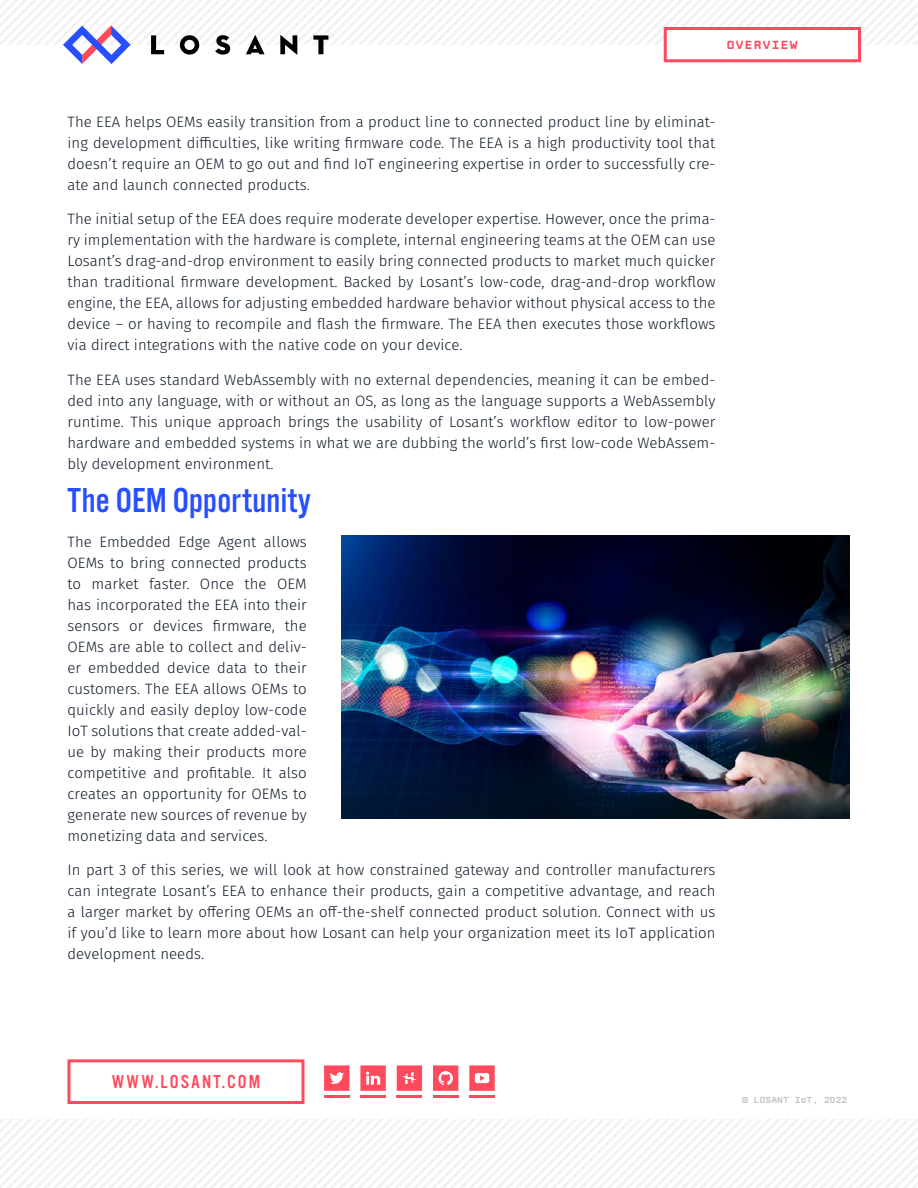
<style>
.page{position:relative;width:918px;height:1188px;background:#fff}
.page>*{position:absolute;margin:0;border:0;box-sizing:border-box;transform-origin:0 0}
.t1{font:36px "Alternate Got No 3 D";letter-spacing:.005em;color:#284fff}
.t2{font:19.5px "Alternate Got No 3 D";letter-spacing:.11em;color:#ff495c}
.t3{font:300 15px/21px "Fira Sans";letter-spacing:.005em;color:#111a2b;text-align:justify}
.t4{font:700 12px "CP Mono v 07";letter-spacing:.1em;color:#ff495c}
.t5{font:700 9px "CP Mono v 07";color:#c4c6ca}
</style>
<div class="page">
<svg style="left:0;top:0;width:918px;height:64px"></svg>
<svg style="left:0;top:1120px;width:918px;height:67px"></svg>
<div style="left:443px;top:1110px;width:99px;height:25px;background:linear-gradient(to right,#fbfbfb,#fbfbfb)"></div>
<div style="left:555px;top:1110px;width:109px;height:25px;background:linear-gradient(to right,#fbfbfb,#fbfbfb)"></div>
<div style="left:324px;top:1065px;width:25px;height:26px;background:#ff495c"></div>
<svg style="left:330px;top:1072px;width:14px;height:12px"></svg>
<hr style="left:324px;top:1095px;width:26px;height:3px;background:#ff495c">
<div style="left:360px;top:1065px;width:26px;height:26px;background:#ff495c"></div>
<svg style="left:366px;top:1072px;width:14px;height:13px"></svg>
<hr style="left:360px;top:1095px;width:26px;height:3px;background:#ff495c">
<div style="left:469px;top:1065px;width:26px;height:26px;background:#ff495c"></div>
<svg style="left:475px;top:1073px;width:14px;height:10px"></svg>
<hr style="left:469px;top:1095px;width:26px;height:3px;background:#ff495c">
<div style="left:433px;top:1065px;width:25px;height:26px;background:#ff495c"></div>
<hr style="left:433px;top:1095px;width:25px;height:3px;background:#ff495c">
<svg style="left:439px;top:1071px;width:14px;height:14px"></svg>
<div style="left:397px;top:1065px;width:25px;height:26px;background:#ff495c"></div>
<hr style="left:397px;top:1095px;width:25px;height:3px;background:#ff495c">
<svg style="left:402px;top:1072px;width:15px;height:12px"></svg>
<div style="left:67px;top:1059px;width:237px;height:45px;border:3px solid #ff495c"></div>
<div style="left:665px;top:28px;width:195px;height:33px;background:#fff"></div>
<div style="left:664px;top:27px;width:197px;height:35px;border:3px solid #ff495c"></div>
<img style="left:342px;top:536px;width:507px;height:283px">
<p class="t4" style="left:727px;top:38px;width:72px">OVERVIEW</p>
<p class="t3" style="left:68px;top:111px;width:650px">The EEA helps OEMs easily transition from a product line to connected product line by eliminat&shy;ing development difficulties, like writing firmware code. The EEA is a high productivity tool that doesn’t require an OEM to go out and find IoT engineering expertise in order to successfully cre&shy;ate and launch connected products.</p>
<p class="t3" style="left:68px;top:208px;width:650px">The initial setup of the EEA does require moderate developer expertise. However, once the prima&shy;ry implementation with the hardware is complete, internal engineering teams at the OEM can use Losant’s drag-and-drop environment to easily bring connected products to market much quicker than traditional firmware development. Backed by Losant’s low-code, drag-and-drop workflow engine, the EEA, allows for adjusting embedded hardware behavior without physical access to the device – or having to recompile and flash the firmware. The EEA then executes those workflows via direct integrations with the native code on your device.</p>
<p class="t3" style="left:68px;top:369px;width:649px">The EEA uses standard WebAssembly with no external dependencies, meaning it can be embed&shy;ded into any language, with or without an OS, as long as the language supports a WebAssembly runtime. This unique approach brings the usability of Losant’s workflow editor to low-power hardware and embedded systems in what we are dubbing the world’s first low-code WebAssem&shy;bly development environment.</p>
<h1 class="t1" style="left:68px;top:481px;width:245px">The OEM Opportunity</h1>
<p class="t3" style="left:68px;top:531px;width:241px">The Embedded Edge Agent allows OEMs to bring connected products to market faster. Once the OEM has incorporated the EEA into their sensors or devices firmware, the OEMs are able to collect and deliv&shy;er embedded device data to their customers. The EEA allows OEMs to quickly and easily deploy low-code IoT solutions that create added-val&shy;ue by making their products more competitive and profitable. It also creates an opportunity for OEMs to generate new sources of revenue by monetizing data and services.</p>
<p class="t3" style="left:68px;top:859px;width:650px">In part 3 of this series, we will look at how constrained gateway and controller manufacturers can integrate Losant’s EEA to enhance their products, gain a competitive advantage, and reach a larger market by offering OEMs an off-the-shelf connected product solution. Connect with us if you’d like to learn more about how Losant can help your organization meet its IoT application development needs.</p>
<h2 class="t2" style="left:112px;top:1071px;width:150px">WWW.LOSANT.COM</h2>
<p class="t5" style="left:742px;top:1095px;width:107px">© LOSANT IoT, 2022</p>
</div>
